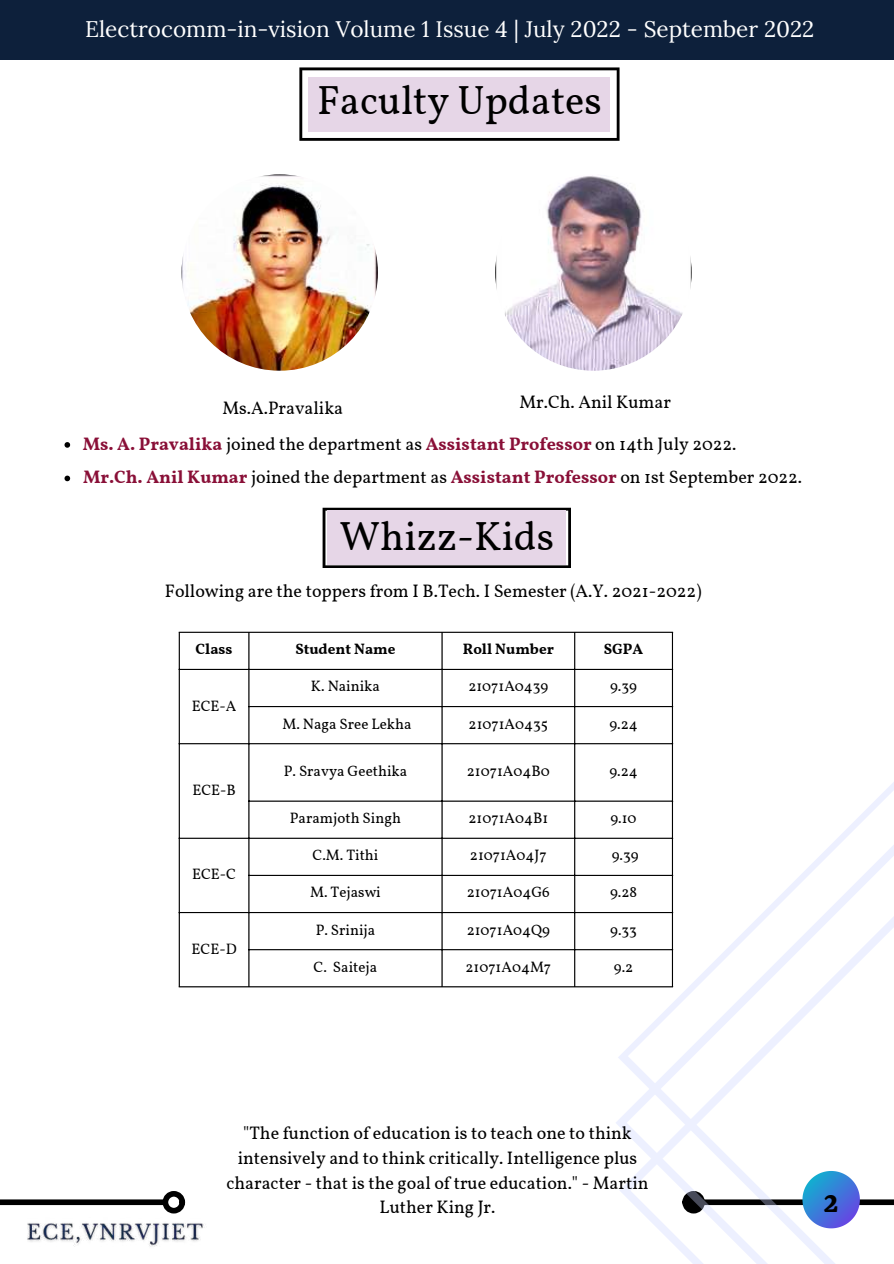
<style>
.page{position:relative;width:894px;height:1264px;background:#fff}
.page>*{position:absolute;margin:0;border:0;box-sizing:border-box;transform-origin:0 0}
.t1{font:40.5px "Vollkorn";color:#000}
.t2{font:700 33px "Rasa";color:#000}
.t3{font:22.5px "Lora";color:#fff}
.t4{font:18px/24.8px "Vollkorn";color:#000}
.t5{font:15px "Vollkorn";color:#000}
.t6{font:700 15px "Vollkorn";color:#000}
.s1{font-weight:700;color:#890f37}
</style>
<div class="page">
<div style="left:0;top:0;width:893px;height:60px;background:#0d203b"></div>
<div style="left:0;top:1199px;width:164px;height:5px;background:#000"></div>
<div style="left:162px;top:1190px;width:23px;height:23px;border:6px solid #000;border-radius:50%"></div>
<svg style="left:616px;top:703px;width:277px;height:560px"></svg>
<img style="left:181px;top:174px;width:197px;height:197px;border-radius:50%">
<img style="left:495px;top:174px;width:196px;height:197px;border-radius:50%">
<svg style="left:64px;top:442px;width:6px;height:6px"></svg>
<svg style="left:64px;top:475px;width:6px;height:6px"></svg>
<svg style="left:299px;top:67px;width:320px;height:74px"></svg>
<div style="left:309px;top:77px;width:301px;height:54px;background:#e6d6e7"></div>
<svg style="left:322px;top:507px;width:249px;height:61px;background:#514f51"></svg>
<div style="left:327px;top:511px;width:239px;height:54px;background:#e6d6e7"></div>
<hr style="left:179px;top:633px;width:1px;height:353px;background:#000">
<hr style="left:248px;top:633px;width:1px;height:353px;background:#000">
<hr style="left:441px;top:633px;width:1px;height:353px;background:#000">
<hr style="left:574px;top:633px;width:1px;height:353px;background:#000">
<hr style="left:671px;top:633px;width:1px;height:353px;background:#000">
<hr style="left:179px;top:631px;width:493px;height:2px;background:#000">
<hr style="left:179px;top:669px;width:493px;height:1px;background:#000">
<hr style="left:248px;top:706px;width:424px;height:1px;background:#000">
<hr style="left:179px;top:743px;width:493px;height:1px;background:#000">
<hr style="left:248px;top:800px;width:424px;height:1px;background:#000">
<hr style="left:179px;top:837px;width:493px;height:1px;background:#000">
<hr style="left:248px;top:874px;width:424px;height:2px;background:#000">
<hr style="left:179px;top:912px;width:493px;height:1px;background:#000">
<hr style="left:248px;top:949px;width:424px;height:1px;background:#000">
<hr style="left:179px;top:986px;width:493px;height:1px;background:#000">
<img style="left:27px;top:1223px;width:178px;height:24px">
<p class="t3" style="left:85px;top:15px;width:730px">Electrocomm-in-vision Volume 1 Issue 4 | July 2022 - September 2022</p>
<h1 class="t1" style="left:317px;top:76px;width:286px">Faculty Updates</h1>
<p class="t4" style="left:519px;top:391px;width:153px">Mr.Ch. Anil Kumar</p>
<p class="t4" style="left:83px;top:428px;width:720px;line-height:33.5px"><span class="s1">Ms. A. Pravalika</span> joined the department as <span class="s1">Assistant Professor</span> on 14th July 2022.<br><span class="s1">Mr.Ch. Anil Kumar</span> joined the department as <span class="s1">Assistant Professor</span> on 1st September 2022.</p>
<p class="t4" style="left:222px;top:397px;width:122px">Ms.A.Pravalika</p>
<h1 class="t1" style="left:339px;top:511px;width:216px">Whizz-Kids</h1>
<p class="t4" style="left:165px;top:580px;width:538px">Following are the toppers from I B.Tech. I Semester (A.Y. 2021-2022)</p>
<p class="t6" style="left:195px;top:640px;width:38px">Class</p>
<p class="t6" style="left:295px;top:640px;width:102px">Student Name</p>
<p class="t6" style="left:462px;top:640px;width:92px">Roll Number</p>
<p class="t6" style="left:603px;top:640px;width:41px">SGPA</p>
<p class="t5" style="left:192px;top:696px;width:46px">ECE-A</p>
<p class="t5" style="left:192px;top:780px;width:45px">ECE-B</p>
<p class="t5" style="left:192px;top:865px;width:45px">ECE-C</p>
<p class="t5" style="left:191px;top:939px;width:47px">ECE-D</p>
<p class="t5" style="left:311px;top:677px;width:70px">K. Nainika</p>
<p class="t5" style="left:468px;top:677px;width:81px">21071A0439</p>
<p class="t5" style="left:610px;top:677px;width:28px">9.39</p>
<p class="t5" style="left:282px;top:714px;width:131px">M. Naga Sree Lekha</p>
<p class="t5" style="left:468px;top:714px;width:81px">21071A0435</p>
<p class="t5" style="left:609px;top:714px;width:30px">9.24</p>
<p class="t5" style="left:284px;top:761px;width:125px">P. Sravya Geethika</p>
<p class="t5" style="left:467px;top:761px;width:84px">21071A04B0</p>
<p class="t5" style="left:609px;top:761px;width:30px">9.24</p>
<p class="t5" style="left:290px;top:808px;width:112px">Paramjoth Singh</p>
<p class="t5" style="left:468px;top:808px;width:81px">21071A04B1</p>
<p class="t5" style="left:610px;top:808px;width:28px">9.10</p>
<p class="t5" style="left:312px;top:846px;width:67px">C.M. Tithi</p>
<p class="t5" style="left:470px;top:846px;width:78px">21071A04J7</p>
<p class="t5" style="left:611px;top:846px;width:28px">9.39</p>
<p class="t5" style="left:310px;top:883px;width:72px">M. Tejaswi</p>
<p class="t5" style="left:466px;top:883px;width:85px">21071A04G6</p>
<p class="t5" style="left:610px;top:883px;width:28px">9.28</p>
<p class="t5" style="left:315px;top:920px;width:61px">P. Srinija</p>
<p class="t5" style="left:466px;top:920px;width:85px">21071A04Q9</p>
<p class="t5" style="left:610px;top:920px;width:28px">9.33</p>
<p class="t5" style="left:313px;top:957px;width:65px">C. Saiteja</p>
<p class="t5" style="left:465px;top:957px;width:87px">21071A04M7</p>
<p class="t5" style="left:613px;top:957px;width:21px">9.2</p>
<p class="t4" style="left:226px;top:1122px;width:423px;text-align:center">"The function of education is to teach one to think intensively and to think critically. Intelligence plus character - that is the goal of true education." - Martin Luther King Jr.</p>
<h2 class="t2" style="left:823px;top:1188px;width:17px">2</h2>
</div>
